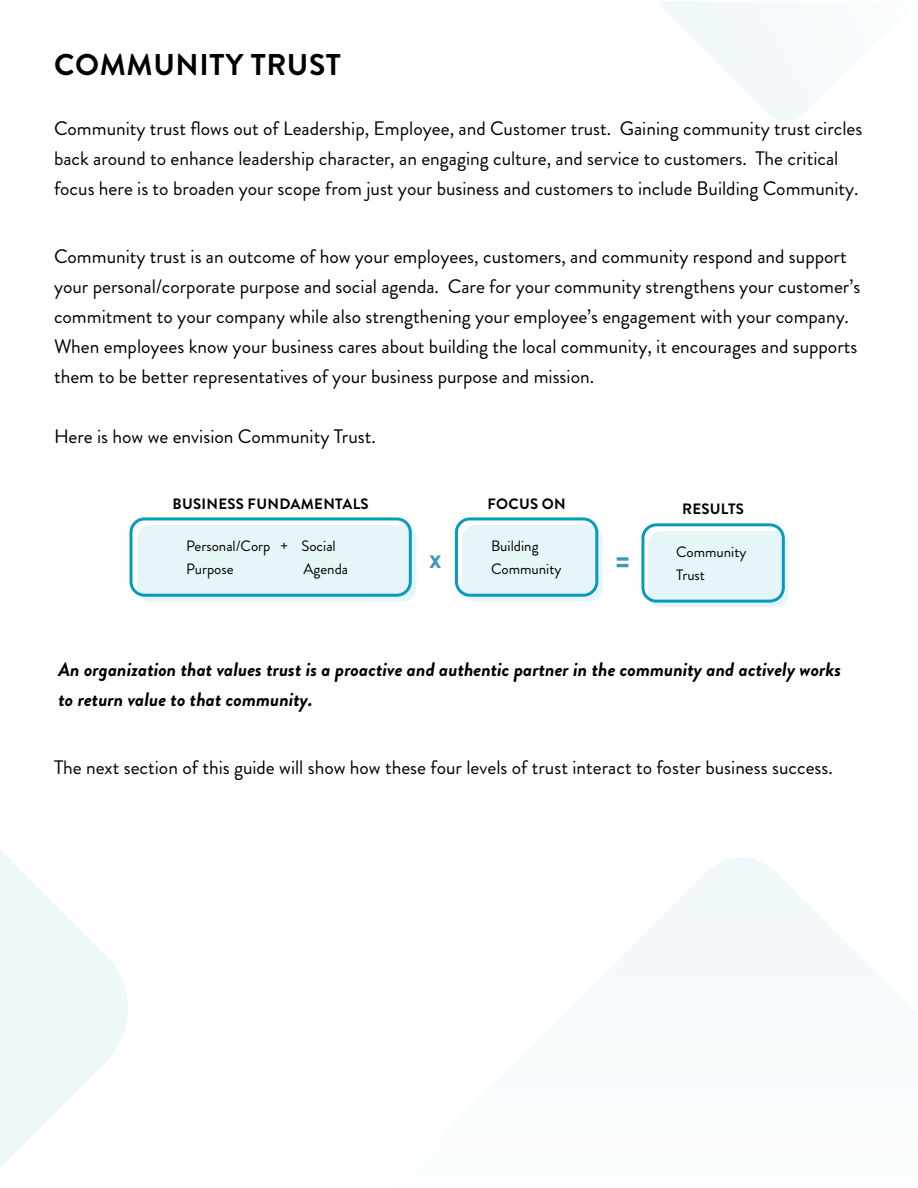
<style>
.page{position:relative;width:918px;height:1188px;background:#fff}
.page>*{position:absolute;margin:0;border:0;box-sizing:border-box;transform-origin:0 0}
.t1{font:900 31.2px "Brandon Grotesque";color:#3f97ba}
.t2{font:700 30px "Brandon Grotesque";letter-spacing:.02em;color:#000}
.t3{font:19.5px/30px "Brandon Grotesque";color:#000}
.t4{font:italic 700 19.5px/30px "Brandon Grotesque";color:#000}
.t5{font:900 18px "Brandon Grotesque";color:#3f97ba}
.t6{font:15px/22.5px "Brandon Grotesque";color:#000}
.t7{font:700 15px "Brandon Grotesque";letter-spacing:.02em;color:#000}
</style>
<div class="page">
<svg style="left:600px;top:857px;width:282px;height:123px"></svg>
<svg style="left:0;top:850px;width:128px;height:318px"></svg>
<svg style="left:661px;top:1px;width:152px;height:119px"></svg>
<div style="left:648px;top:531px;width:140px;height:76px;background:#e6f5f8;border-radius:14px"></div>
<div style="left:462px;top:525px;width:140px;height:76px;background:#e6f5f8;border-radius:14px"></div>
<div style="left:137px;top:525px;width:279px;height:76px;background:#e6f5f8;border-radius:14px"></div>
<div style="left:130px;top:517px;width:282px;height:80px;border:3px solid #079abd;border-radius:14px"></div>
<div style="left:455px;top:517px;width:143px;height:80px;border:3px solid #079abd;border-radius:14px"></div>
<div style="left:641px;top:523px;width:144px;height:80px;border:3px solid #079abd;border-radius:14px"></div>
<h2 class="t2" style="left:54px;top:44px;width:288px">COMMUNITY TRUST</h2>
<p class="t3" style="left:54px;top:114px;width:810px">Community trust flows out of Leadership, Employee, and Customer trust. Gaining community trust circles back around to enhance leadership character, an engaging culture, and service to customers. The critical focus here is to broaden your scope from just your business and customers to include Building Community.</p>
<p class="t3" style="left:54px;top:242px;width:808px">Community trust is an outcome of how your employees, customers, and community respond and support your personal/corporate purpose and social agenda. Care for your community strengthens your customer’s commitment to your company while also strengthening your employee’s engagement with your company.<br>When employees know your business cares about building the local community, it encourages and supports them to be better representatives of your business purpose and mission.</p>
<p class="t3" style="left:54px;top:422px;width:323px">Here is how we envision Community Trust.</p>
<p class="t7" style="left:172px;top:493px;width:198px">BUSINESS FUNDAMENTALS</p>
<p class="t6" style="left:186px;top:535px;width:151px">Personal/Corp + Social<br>Purpose</p>
<p class="t6" style="left:304px;top:557px;width:46px">Agenda</p>
<p class="t7" style="left:487px;top:493px;width:80px">FOCUS ON</p>
<p class="t7" style="left:682px;top:499px;width:64px">RESULTS</p>
<p class="t6" style="left:491px;top:535px;width:72px">Building<br>Community</p>
<p class="t6" style="left:676px;top:541px;width:72px">Community<br>Trust</p>
<p class="t5" style="left:430px;top:549px;width:13px">X</p>
<h1 class="t1" style="left:615px;top:538px;width:17px">=</h1>
<p class="t4" style="left:59px;top:654px;width:784px">An organization that values trust is a proactive and authentic partner in the community and actively works to return value to that community.</p>
<p class="t3" style="left:54px;top:753px;width:780px">The next section of this guide will show how these four levels of trust interact to foster business success.</p>
</div>
